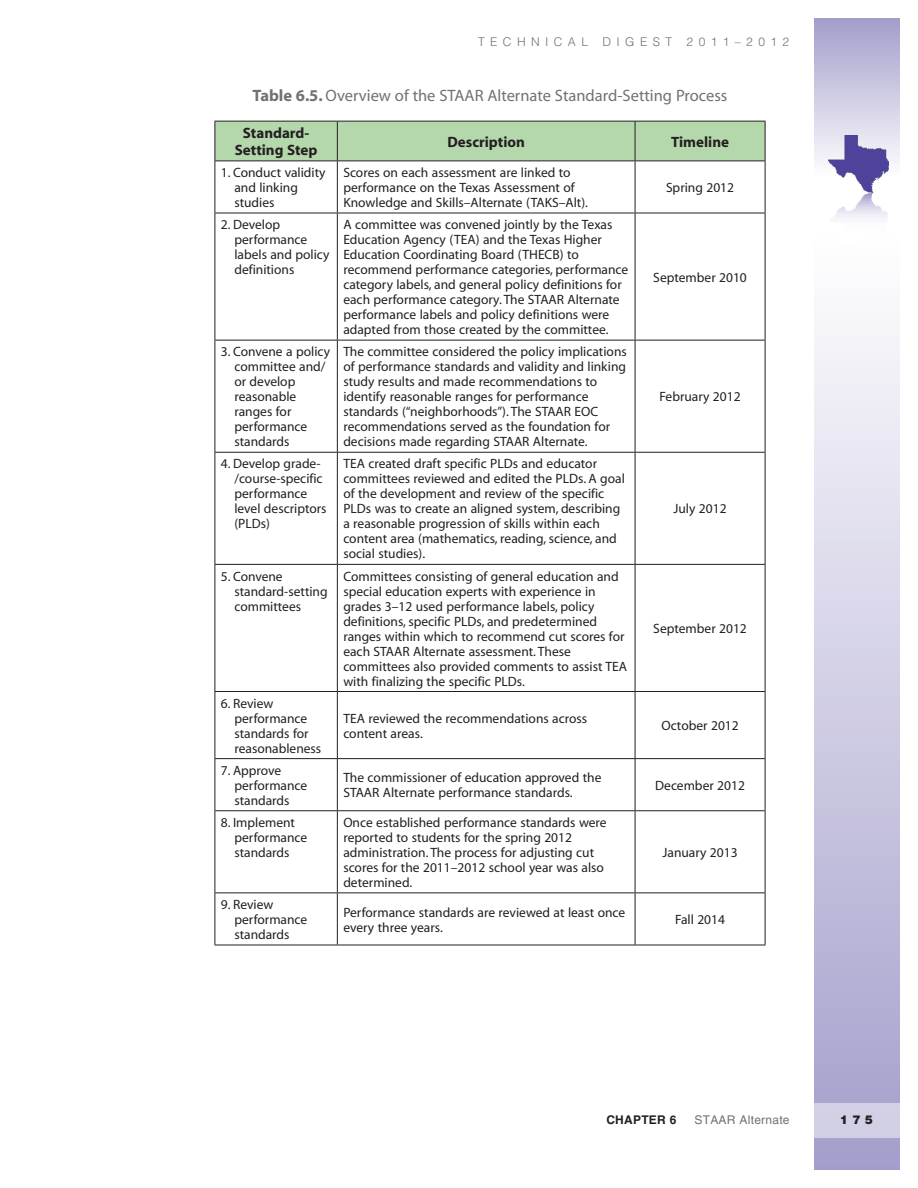
<style>
.page{position:relative;width:918px;height:1188px;background:#fff}
.page>*{position:absolute;margin:0;border:0;box-sizing:border-box;transform-origin:0 0}
.Figure_Caption{font:16.5px "Myriad";color:#717074}
.body_text_1{font:700 15px/16.5px "Myriad";color:#231f20;text-align:center}
.body_text_1-2{font:13.5px/15px "Myriad";color:#231f20}
.t1{font:300 12px "Helvetica";letter-spacing:.45em;color:#717074}
.t2{font:12px "Helvetica";letter-spacing:.02em;color:#717074}
.t3{font:700 12px "Helvetica";letter-spacing:.02em;color:#231f20}
.t4{font:900 12px "Helvetica";color:#231f20}
.s1{font-weight:700}
</style>
<div class="page">
<div style="left:814px;top:18px;width:86px;height:159px;background:linear-gradient(to bottom,#a39ecb,#fdfdfe)"></div>
<div style="left:814px;top:237px;width:86px;height:933px;background:linear-gradient(to bottom,#fefefe,#a39ecb)"></div>
<div style="left:814px;top:1104px;width:86px;height:34px;background:#d2d0e5"></div>
<img style="left:829px;top:136px;width:60px;height:56px">
<svg style="left:828px;top:193px;width:61px;height:51px"></svg>
<div style="left:216px;top:122px;width:549px;height:38px;background:#b5d7ac"></div>
<svg style="left:216px;top:161px;width:549px;height:784px"></svg>
<hr style="left:215px;top:121px;width:122px;height:1px;background:#231f20">
<hr style="left:215px;top:122px;width:1px;height:38px;background:#231f20">
<hr style="left:337px;top:121px;width:298px;height:1px;background:#231f20">
<hr style="left:337px;top:122px;width:1px;height:38px;background:#231f20">
<hr style="left:635px;top:121px;width:130px;height:1px;background:#231f20">
<hr style="left:635px;top:122px;width:1px;height:38px;background:#231f20">
<hr style="left:765px;top:122px;width:1px;height:38px;background:#231f20">
<hr style="left:215px;top:160px;width:122px;height:1px;background:#231f20">
<hr style="left:215px;top:161px;width:1px;height:52px;background:#231f20">
<hr style="left:337px;top:160px;width:298px;height:1px;background:#231f20">
<hr style="left:337px;top:161px;width:1px;height:52px;background:#231f20">
<hr style="left:635px;top:160px;width:130px;height:1px;background:#231f20">
<hr style="left:635px;top:161px;width:1px;height:52px;background:#231f20">
<hr style="left:765px;top:161px;width:1px;height:52px;background:#231f20">
<hr style="left:215px;top:213px;width:122px;height:1px;background:#231f20">
<hr style="left:215px;top:213px;width:1px;height:127px;background:#231f20">
<hr style="left:337px;top:213px;width:298px;height:1px;background:#231f20">
<hr style="left:337px;top:213px;width:1px;height:127px;background:#231f20">
<hr style="left:635px;top:213px;width:130px;height:1px;background:#231f20">
<hr style="left:635px;top:213px;width:1px;height:127px;background:#231f20">
<hr style="left:765px;top:213px;width:1px;height:127px;background:#231f20">
<hr style="left:215px;top:340px;width:122px;height:1px;background:#231f20">
<hr style="left:215px;top:340px;width:1px;height:112px;background:#231f20">
<hr style="left:337px;top:340px;width:298px;height:1px;background:#231f20">
<hr style="left:337px;top:340px;width:1px;height:112px;background:#231f20">
<hr style="left:635px;top:340px;width:130px;height:1px;background:#231f20">
<hr style="left:635px;top:340px;width:1px;height:112px;background:#231f20">
<hr style="left:765px;top:340px;width:1px;height:112px;background:#231f20">
<hr style="left:215px;top:452px;width:122px;height:1px;background:#231f20">
<hr style="left:215px;top:453px;width:1px;height:111px;background:#231f20">
<hr style="left:337px;top:452px;width:298px;height:1px;background:#231f20">
<hr style="left:337px;top:453px;width:1px;height:111px;background:#231f20">
<hr style="left:635px;top:452px;width:130px;height:1px;background:#231f20">
<hr style="left:635px;top:453px;width:1px;height:111px;background:#231f20">
<hr style="left:765px;top:453px;width:1px;height:111px;background:#231f20">
<hr style="left:215px;top:564px;width:122px;height:1px;background:#231f20">
<hr style="left:215px;top:565px;width:1px;height:126px;background:#231f20">
<hr style="left:337px;top:564px;width:298px;height:1px;background:#231f20">
<hr style="left:337px;top:565px;width:1px;height:126px;background:#231f20">
<hr style="left:635px;top:564px;width:130px;height:1px;background:#231f20">
<hr style="left:635px;top:565px;width:1px;height:126px;background:#231f20">
<hr style="left:765px;top:565px;width:1px;height:126px;background:#231f20">
<hr style="left:215px;top:691px;width:122px;height:1px;background:#231f20">
<hr style="left:215px;top:692px;width:1px;height:66px;background:#231f20">
<hr style="left:337px;top:691px;width:298px;height:1px;background:#231f20">
<hr style="left:337px;top:692px;width:1px;height:66px;background:#231f20">
<hr style="left:635px;top:691px;width:130px;height:1px;background:#231f20">
<hr style="left:635px;top:692px;width:1px;height:66px;background:#231f20">
<hr style="left:765px;top:692px;width:1px;height:66px;background:#231f20">
<hr style="left:215px;top:758px;width:122px;height:1px;background:#231f20">
<hr style="left:215px;top:759px;width:1px;height:51px;background:#231f20">
<hr style="left:337px;top:758px;width:298px;height:1px;background:#231f20">
<hr style="left:337px;top:759px;width:1px;height:51px;background:#231f20">
<hr style="left:635px;top:758px;width:130px;height:1px;background:#231f20">
<hr style="left:635px;top:759px;width:1px;height:51px;background:#231f20">
<hr style="left:765px;top:759px;width:1px;height:51px;background:#231f20">
<hr style="left:215px;top:810px;width:122px;height:1px;background:#231f20">
<hr style="left:215px;top:811px;width:1px;height:81px;background:#231f20">
<hr style="left:337px;top:810px;width:298px;height:1px;background:#231f20">
<hr style="left:337px;top:811px;width:1px;height:81px;background:#231f20">
<hr style="left:635px;top:810px;width:130px;height:1px;background:#231f20">
<hr style="left:635px;top:811px;width:1px;height:81px;background:#231f20">
<hr style="left:765px;top:811px;width:1px;height:81px;background:#231f20">
<hr style="left:215px;top:892px;width:122px;height:1px;background:#231f20">
<hr style="left:215px;top:893px;width:1px;height:52px;background:#231f20">
<hr style="left:337px;top:892px;width:298px;height:1px;background:#231f20">
<hr style="left:337px;top:893px;width:1px;height:52px;background:#231f20">
<hr style="left:635px;top:892px;width:130px;height:1px;background:#231f20">
<hr style="left:635px;top:893px;width:1px;height:52px;background:#231f20">
<hr style="left:765px;top:893px;width:1px;height:52px;background:#231f20">
<hr style="left:215px;top:945px;width:122px;height:1px;background:#231f20">
<hr style="left:337px;top:945px;width:298px;height:1px;background:#231f20">
<hr style="left:635px;top:945px;width:130px;height:1px;background:#231f20">
<p class="t1" style="left:478px;top:34px;width:313px">TECHNICAL DIGEST 2011–2012</p>
<p class="Figure_Caption" style="left:252px;top:88px;width:477px"><span class="s1">Table 6.5.</span> Overview of the STAAR Alternate Standard-Setting Process</p>
<p class="body_text_1" style="left:235px;top:126px;width:84px">Standard-<br>Setting Step</p>
<p class="body_text_1" style="left:447px;top:134px;width:79px">Description</p>
<p class="body_text_1" style="left:671px;top:134px;width:59px">Timeline</p>
<p class="body_text_1-2" style="left:234px;top:166px;width:93px;text-indent:-14px">1. Conduct validity and linking studies</p>
<p class="body_text_1-2" style="left:343px;top:166px;width:246px">Scores on each assessment are linked to performance on the Texas Assessment of<br>Knowledge and Skills–Alternate (TAKS–Alt).</p>
<p class="body_text_1-2" style="left:666px;top:181px;width:70px">Spring 2012</p>
<p class="body_text_1-2" style="left:234px;top:218px;width:97px;text-indent:-14px">2. Develop performance labels and policy definitions</p>
<p class="body_text_1-2" style="left:343px;top:218px;width:287px">A committee was convened jointly by the Texas Education Agency (TEA) and the Texas Higher Education Coordinating Board (THECB) to recommend performance categories, performance category labels, and general policy definitions for each performance category. The STAAR Alternate performance labels and policy definitions were adapted from those created by the committee.</p>
<p class="body_text_1-2" style="left:234px;top:345px;width:97px;text-indent:-14px">3. Convene a policy committee and/ or develop reasonable ranges for performance standards</p>
<p class="body_text_1-2" style="left:343px;top:345px;width:285px">The committee considered the policy implications of performance standards and validity and linking study results and made recommendations to identify reasonable ranges for performance standards (“neighborhoods”). The STAAR EOC recommendations served as the foundation for decisions made regarding STAAR Alternate.</p>
<p class="body_text_1-2" style="left:234px;top:457px;width:94px;text-indent:-14px">4. Develop grade-/course-specific performance level descriptors (PLDs)</p>
<p class="body_text_1-2" style="left:343px;top:457px;width:283px">TEA created draft specific PLDs and educator committees reviewed and edited the PLDs. A goal of the development and review of the specific PLDs was to create an aligned system, describing a reasonable progression of skills within each content area (mathematics, reading, science, and social studies).</p>
<p class="body_text_1-2" style="left:234px;top:569px;width:95px;text-indent:-14px">5. Convene standard-setting committees</p>
<p class="body_text_1-2" style="left:343px;top:569px;width:285px">Committees consisting of general education and special education experts with experience in grades 3–12 used performance labels, policy definitions, specific PLDs, and predetermined ranges within which to recommend cut scores for each STAAR Alternate assessment. These committees also provided comments to assist TEA with finalizing the specific PLDs.</p>
<p class="body_text_1-2" style="left:653px;top:270px;width:95px">September 2010</p>
<p class="body_text_1-2" style="left:660px;top:390px;width:83px">February 2012</p>
<p class="body_text_1-2" style="left:674px;top:502px;width:55px">July 2012</p>
<p class="body_text_1-2" style="left:653px;top:622px;width:95px">September 2012</p>
<p class="body_text_1-2" style="left:234px;top:696px;width:88px;text-indent:-14px">6. Review performance standards for reasonableness</p>
<p class="body_text_1-2" style="left:343px;top:711px;width:245px">TEA reviewed the recommendations across content areas.</p>
<p class="body_text_1-2" style="left:661px;top:719px;width:79px">October 2012</p>
<p class="body_text_1-2" style="left:234px;top:763px;width:74px;text-indent:-14px">7. Approve performance standards</p>
<p class="body_text_1-2" style="left:343px;top:771px;width:260px">The commissioner of education approved the<br>STAAR Alternate performance standards.</p>
<p class="body_text_1-2" style="left:655px;top:778px;width:91px">December 2012</p>
<p class="body_text_1-2" style="left:234px;top:815px;width:74px;text-indent:-14px">8. Implement performance standards</p>
<p class="body_text_1-2" style="left:343px;top:815px;width:265px">Once established performance standards were reported to students for the spring 2012 administration. The process for adjusting cut scores for the 2011–2012 school year was also determined.</p>
<p class="body_text_1-2" style="left:662px;top:845px;width:77px">January 2013</p>
<p class="body_text_1-2" style="left:234px;top:898px;width:74px;text-indent:-14px">9. Review performance standards</p>
<p class="body_text_1-2" style="left:343px;top:905px;width:283px">Performance standards are reviewed at least once every three years.</p>
<p class="body_text_1-2" style="left:675px;top:913px;width:51px">Fall 2014</p>
<p class="t3" style="left:606px;top:1113px;width:72px">CHAPTER 6</p>
<p class="t2" style="left:695px;top:1113px;width:97px">STAAR Alternate</p>
<p class="t4" style="left:840px;top:1112px;width:34px">175</p>
</div>
